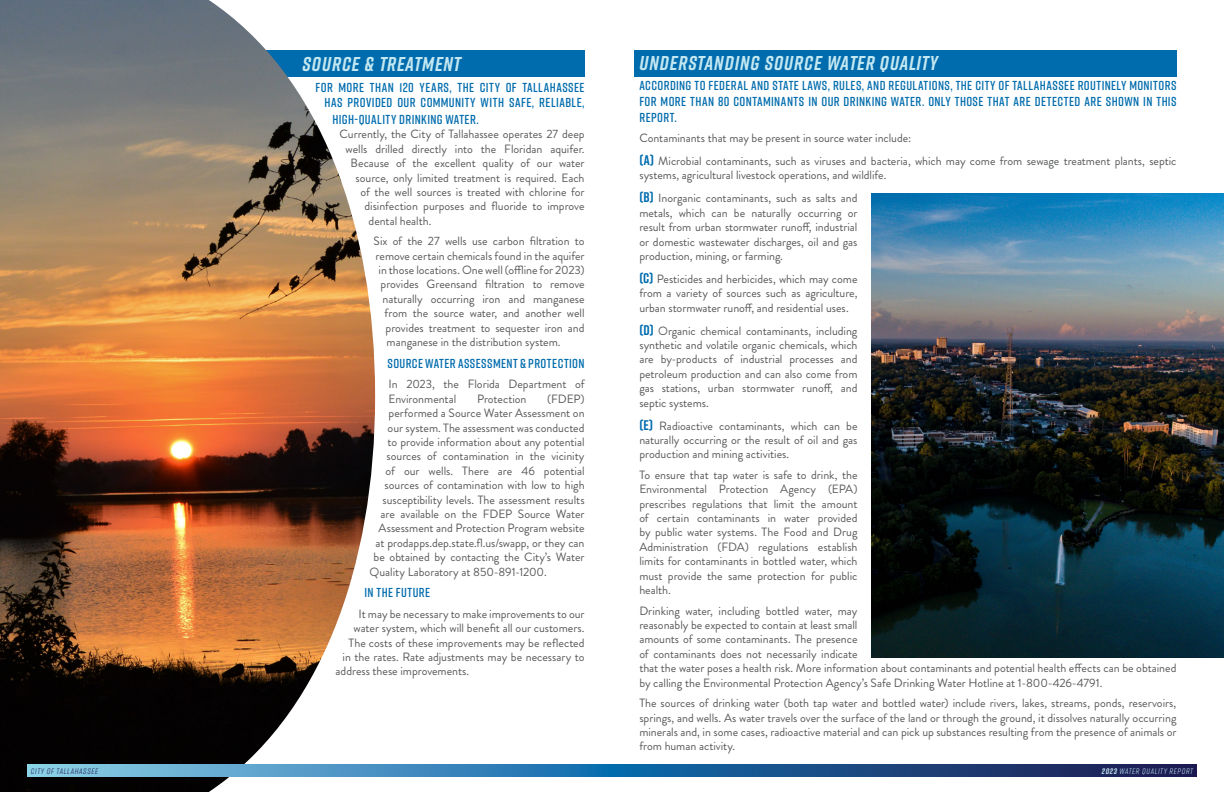
<style>
.page{position:relative;width:1224px;height:792px;background:#fff}
.page>*{position:absolute;margin:0;border:0;box-sizing:border-box;transform-origin:0 0}
.t1{font:italic 700 20px "Rift";letter-spacing:.045em;color:#c4e8f2}
.t2{font:600 13px/15.6px "Rift";letter-spacing:.035em;color:#006cad;text-align:right}
.t3{font:12px/14.4px "Brandon Grotesque";letter-spacing:-.005em;color:#58595b;text-align:justify}
.t4{font:italic 8px "Rift";letter-spacing:.075em;color:#c4e8f2}
.t5{font:italic 8px "Rift";letter-spacing:.085em;color:#1b1850}
.s1{font-family:"Rift";font-weight:700;font-size:14px;color:#006cad}
.s2{font-weight:700}
</style>
<div class="page">
<div style="left:634px;top:50px;width:542px;height:27px;background:#006cad"></div>
<div style="left:226px;top:50px;width:359px;height:27px;background:#006cad"></div>
<img style="left:0;top:0;width:375px;height:792px">
<img style="left:872px;top:194px;width:352px;height:463px">
<svg style="left:27px;top:765px;width:585px;height:12px;background:#519bc8"></svg>
<svg style="left:612px;top:765px;width:585px;height:12px;background:#18417a"></svg>
<h1 class="t1" style="left:303px;top:50px;width:160px">SOURCE &amp; TREATMENT</h1>
<p class="t2" style="left:316px;top:79px;width:271px">FOR MORE THAN 120 YEARS, THE CITY OF TALLAHASSEE<br>HAS PROVIDED OUR COMMUNITY WITH SAFE, RELIABLE,</p>
<p class="t2" style="left:333px;top:111px;width:148px">HIGH-QUALITY DRINKING WATER.</p>
<p class="t3" style="left:340px;top:127px;width:247px">Currently, the City of Tallahassee operates 27 deep</p>
<p class="t3" style="left:346px;top:142px;width:241px">wells drilled directly into the Floridan aquifer.</p>
<p class="t3" style="left:351px;top:156px;width:235px">Because of the excellent quality of our water</p>
<p class="t3" style="left:356px;top:170px;width:230px">source, only limited treatment is required. Each</p>
<p class="t3" style="left:361px;top:185px;width:226px">of the well sources is treated with chlorine for</p>
<p class="t3" style="left:365px;top:199px;width:221px">disinfection purposes and fluoride to improve</p>
<p class="t3" style="left:369px;top:214px;width:64px">dental health.</p>
<p class="t3" style="left:374px;top:234px;width:212px">Six of the 27 wells use carbon filtration to</p>
<p class="t3" style="left:376px;top:249px;width:211px">remove certain chemicals found in the aquifer</p>
<p class="t3" style="left:379px;top:263px;width:208px">in those locations. One well (offline for 2023)</p>
<p class="t3" style="left:381px;top:277px;width:206px">provides Greensand filtration to remove</p>
<p class="t3" style="left:383px;top:292px;width:204px">naturally occurring iron and manganese</p>
<p class="t3" style="left:385px;top:306px;width:202px">from the source water, and another well</p>
<p class="t3" style="left:386px;top:321px;width:201px">provides treatment to sequester iron and</p>
<p class="t3" style="left:387px;top:335px;width:176px">manganese in the distribution system.</p>
<p class="t2" style="left:388px;top:355px;width:199px">SOURCE WATER ASSESSMENT &amp; PROTECTION</p>
<p class="t3" style="left:389px;top:377px;width:197px">In 2023, the Florida Department of<br>Environmental</p>
<p class="t3" style="left:477px;top:392px;width:51px">Protection</p>
<p class="t3" style="left:547px;top:392px;width:39px">(FDEP)</p>
<p class="t3" style="left:389px;top:406px;width:198px">performed a Source Water Assessment on</p>
<p class="t3" style="left:388px;top:420px;width:199px">our system. The assessment was conducted</p>
<p class="t3" style="left:388px;top:435px;width:198px">to provide information about any potential</p>
<p class="t3" style="left:387px;top:449px;width:199px">sources of contamination in the vicinity</p>
<p class="t3" style="left:386px;top:464px;width:200px">of our wells. There are 46 potential</p>
<p class="t3" style="left:385px;top:478px;width:202px">sources of contamination with low to high</p>
<p class="t3" style="left:383px;top:492px;width:204px">susceptibility levels. The assessment results</p>
<p class="t3" style="left:381px;top:507px;width:206px">are available on the FDEP Source Water</p>
<p class="t3" style="left:379px;top:521px;width:208px">Assessment and Protection Program website</p>
<p class="t3" style="left:376px;top:536px;width:210px">at prodapps.dep.state.fl.us/swapp, or they can</p>
<p class="t3" style="left:374px;top:550px;width:212px">be obtained by contacting the City’s Water</p>
<p class="t3" style="left:370px;top:564px;width:179px">Quality Laboratory at 850-891-1200.</p>
<p class="t2" style="left:365px;top:585px;width:67px">IN THE FUTURE</p>
<p class="t3" style="left:359px;top:607px;width:227px">It may be necessary to make improvements to our</p>
<p class="t3" style="left:354px;top:621px;width:232px">water system, which will benefit all our customers.</p>
<p class="t3" style="left:349px;top:635px;width:237px">The costs of these improvements may be reflected</p>
<p class="t3" style="left:343px;top:650px;width:243px">in the rates. Rate adjustments may be necessary to</p>
<p class="t3" style="left:336px;top:664px;width:135px">address these improvements.</p>
<h1 class="t1" style="left:639px;top:49px;width:300px">UNDERSTANDING SOURCE WATER QUALITY</h1>
<p class="t2" style="left:639px;top:78px;width:539px;text-align:justify">ACCORDING TO FEDERAL AND STATE LAWS, RULES, AND REGULATIONS, THE CITY OF TALLAHASSEE ROUTINELY MONITORS FOR MORE THAN 80 CONTAMINANTS IN OUR DRINKING WATER. ONLY THOSE THAT ARE DETECTED ARE SHOWN IN THIS REPORT.</p>
<p class="t3" style="left:639px;top:127px;width:539px;line-height:22.9px">Contaminants that may be present in source water include:<br><span class="s1">(A)</span> Microbial contaminants, such as viruses and bacteria, which may come from sewage treatment plants, septic</p>
<p class="t3" style="left:639px;top:164px;width:249px;line-height:22.9px">systems, agricultural livestock operations, and wildlife. <span class="s1">(B)</span> Inorganic contaminants, such as salts and</p>
<p class="t3" style="left:639px;top:206px;width:220px">metals, which can be naturally occurring or result from urban stormwater runoff, industrial or domestic wastewater discharges, oil and gas production, mining, or farming.</p>
<p class="t3" style="left:639px;top:272px;width:220px"><span class="s1">(C)</span> Pesticides and herbicides, which may come from a variety of sources such as agriculture, urban stormwater runoff, and residential uses.</p>
<p class="t3" style="left:639px;top:323px;width:220px"><span class="s1">(D)</span> Organic chemical contaminants, including synthetic and volatile organic chemicals, which are by-products of industrial processes and petroleum production and can also come from gas stations, urban stormwater runoff, and septic systems.</p>
<p class="t3" style="left:639px;top:418px;width:220px"><span class="s1">(E)</span> Radioactive contaminants, which can be naturally occurring or the result of oil and gas production and mining activities.</p>
<p class="t3" style="left:639px;top:468px;width:220px">To ensure that tap water is safe to drink, the Environmental Protection Agency (EPA) prescribes regulations that limit the amount of certain contaminants in water provided by public water systems. The Food and Drug Administration (FDA) regulations establish limits for contaminants in bottled water, which must provide the same protection for public health.</p>
<p class="t3" style="left:639px;top:603px;width:539px;text-align:left">Drinking water, including bottled water, may<br>reasonably be expected to contain at least small<br>amounts of some contaminants. The presence<br>of contaminants does not necessarily indicate<br>that the water poses a health risk. More information about contaminants and potential health effects can be obtained by calling the Environmental Protection Agency’s Safe Drinking Water Hotline at 1-800-426-4791.</p>
<p class="t3" style="left:639px;top:696px;width:539px">The sources of drinking water (both tap water and bottled water) include rivers, lakes, streams, ponds, reservoirs, springs, and wells. As water travels over the surface of the land or through the ground, it dissolves naturally occurring minerals and, in some cases, radioactive material and can pick up substances resulting from the presence of animals or from human activity.</p>
<p class="t5" style="left:31px;top:765px;width:69px">CITY OF TALLAHASSEE</p>
<p class="t4" style="left:1102px;top:765px;width:93px"><span class="s2">2023</span> WATER QUALITY REPORT</p>
</div>
